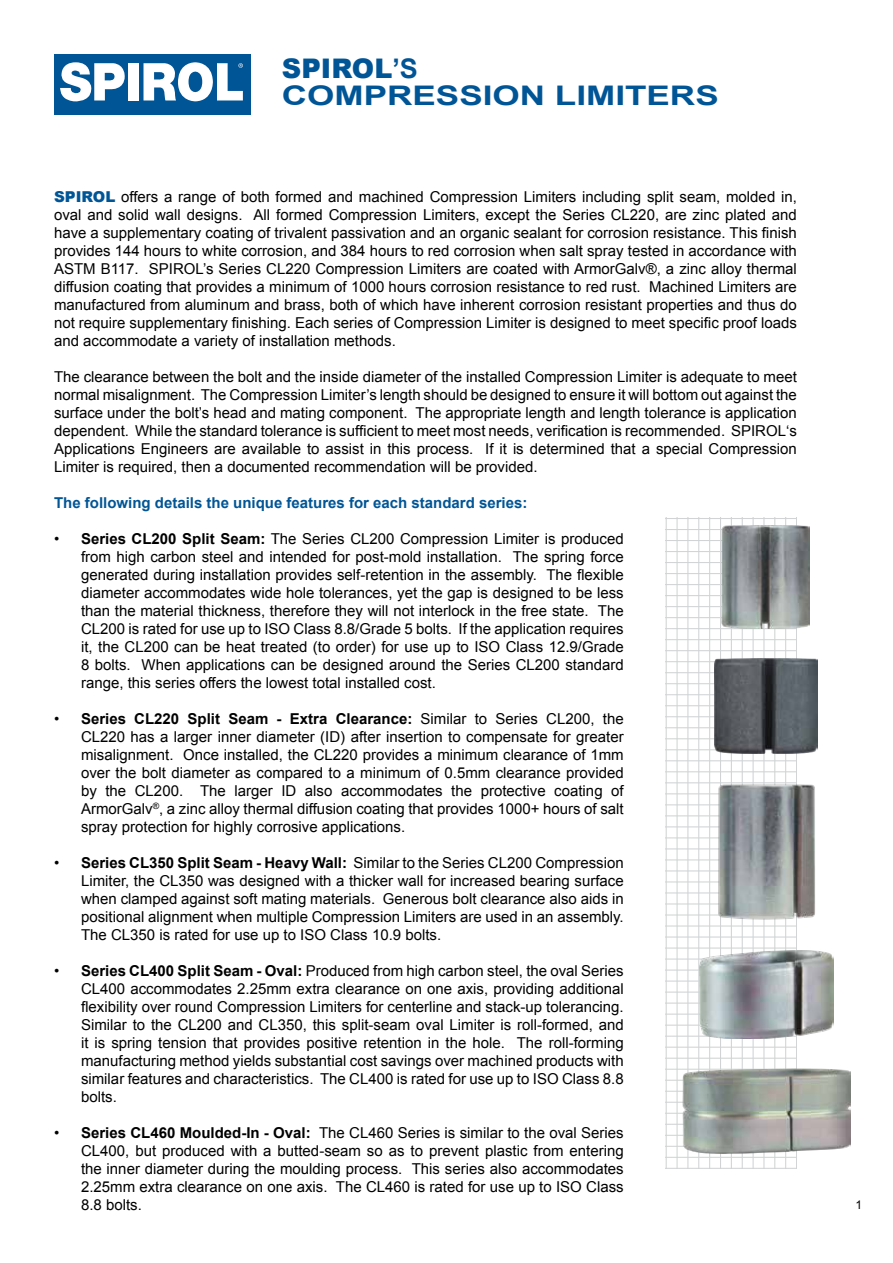
<style>
.page{position:relative;width:893px;height:1263px;background:#fff}
.page>*{position:absolute;margin:0;border:0;box-sizing:border-box;transform-origin:0 0}
.t1{font:700 27px/27px "Arial";color:#005596}
.t2{font:15px/18px "Arial";color:#000;text-align:justify}
.t3{font:700 15px "Arial";color:#005596}
.t4{font:12px "Arial";color:#000}
.s1{font-weight:900}
.s2{font-weight:900;color:#005596}
.s3{font-weight:700}
</style>
<div class="page">
<hr style="left:796px;top:518px;width:1px;height:651px;background:#d1d3d4">
<hr style="left:731px;top:518px;width:1px;height:651px;background:#d1d3d4">
<hr style="left:687px;top:518px;width:1px;height:651px;background:#d1d3d4">
<hr style="left:774px;top:518px;width:1px;height:651px;background:#d1d3d4">
<hr style="left:753px;top:518px;width:1px;height:651px;background:#d1d3d4">
<hr style="left:709px;top:518px;width:1px;height:651px;background:#d1d3d4">
<hr style="left:742px;top:518px;width:1px;height:651px;background:#d1d3d4">
<hr style="left:698px;top:518px;width:1px;height:651px;background:#d1d3d4">
<hr style="left:785px;top:518px;width:1px;height:651px;background:#d1d3d4">
<hr style="left:666px;top:518px;width:1px;height:651px;background:#d1d3d4">
<hr style="left:763px;top:518px;width:1px;height:651px;background:#d1d3d4">
<hr style="left:720px;top:518px;width:1px;height:651px;background:#d1d3d4">
<hr style="left:676px;top:518px;width:2px;height:651px;background:#d1d3d4">
<hr style="left:666px;top:716px;width:131px;height:1px;background:#d1d3d4">
<hr style="left:666px;top:540px;width:131px;height:1px;background:#d1d3d4">
<hr style="left:666px;top:1102px;width:131px;height:1px;background:#d1d3d4">
<hr style="left:666px;top:914px;width:131px;height:1px;background:#d1d3d4">
<hr style="left:666px;top:628px;width:131px;height:1px;background:#d1d3d4">
<hr style="left:666px;top:980px;width:131px;height:1px;background:#d1d3d4">
<hr style="left:666px;top:782px;width:131px;height:1px;background:#d1d3d4">
<hr style="left:666px;top:672px;width:131px;height:1px;background:#d1d3d4">
<hr style="left:666px;top:1058px;width:131px;height:1px;background:#d1d3d4">
<hr style="left:666px;top:826px;width:131px;height:1px;background:#d1d3d4">
<hr style="left:666px;top:584px;width:131px;height:1px;background:#d1d3d4">
<hr style="left:666px;top:1146px;width:131px;height:1px;background:#d1d3d4">
<hr style="left:666px;top:1002px;width:131px;height:2px;background:#d1d3d4">
<hr style="left:666px;top:903px;width:131px;height:1px;background:#d1d3d4">
<hr style="left:666px;top:738px;width:131px;height:1px;background:#d1d3d4">
<hr style="left:666px;top:694px;width:131px;height:1px;background:#d1d3d4">
<hr style="left:666px;top:518px;width:131px;height:1px;background:#d1d3d4">
<hr style="left:666px;top:1080px;width:131px;height:1px;background:#d1d3d4">
<hr style="left:666px;top:870px;width:131px;height:1px;background:#d1d3d4">
<hr style="left:666px;top:606px;width:131px;height:1px;background:#d1d3d4">
<hr style="left:666px;top:1168px;width:131px;height:1px;background:#d1d3d4">
<hr style="left:666px;top:936px;width:131px;height:1px;background:#d1d3d4">
<hr style="left:666px;top:760px;width:131px;height:1px;background:#d1d3d4">
<hr style="left:666px;top:650px;width:131px;height:1px;background:#d1d3d4">
<hr style="left:666px;top:1036px;width:131px;height:1px;background:#d1d3d4">
<hr style="left:666px;top:804px;width:131px;height:1px;background:#d1d3d4">
<hr style="left:666px;top:562px;width:131px;height:1px;background:#d1d3d4">
<hr style="left:666px;top:1124px;width:131px;height:1px;background:#d1d3d4">
<hr style="left:666px;top:969px;width:131px;height:1px;background:#d1d3d4">
<hr style="left:666px;top:859px;width:131px;height:1px;background:#d1d3d4">
<hr style="left:666px;top:705px;width:131px;height:1px;background:#d1d3d4">
<hr style="left:666px;top:529px;width:131px;height:1px;background:#d1d3d4">
<hr style="left:666px;top:1091px;width:131px;height:1px;background:#d1d3d4">
<hr style="left:666px;top:892px;width:131px;height:1px;background:#d1d3d4">
<hr style="left:666px;top:617px;width:131px;height:1px;background:#d1d3d4">
<hr style="left:666px;top:958px;width:131px;height:1px;background:#d1d3d4">
<hr style="left:666px;top:771px;width:131px;height:1px;background:#d1d3d4">
<hr style="left:666px;top:661px;width:131px;height:1px;background:#d1d3d4">
<hr style="left:666px;top:1047px;width:131px;height:1px;background:#d1d3d4">
<hr style="left:666px;top:815px;width:131px;height:1px;background:#d1d3d4">
<hr style="left:666px;top:573px;width:131px;height:1px;background:#d1d3d4">
<hr style="left:666px;top:1135px;width:131px;height:1px;background:#d1d3d4">
<hr style="left:666px;top:991px;width:131px;height:2px;background:#d1d3d4">
<hr style="left:666px;top:881px;width:131px;height:1px;background:#d1d3d4">
<hr style="left:666px;top:727px;width:131px;height:1px;background:#d1d3d4">
<hr style="left:666px;top:683px;width:131px;height:1px;background:#d1d3d4">
<hr style="left:666px;top:1069px;width:131px;height:1px;background:#d1d3d4">
<hr style="left:666px;top:848px;width:131px;height:1px;background:#d1d3d4">
<hr style="left:666px;top:595px;width:131px;height:1px;background:#d1d3d4">
<hr style="left:666px;top:1157px;width:131px;height:1px;background:#d1d3d4">
<hr style="left:666px;top:1025px;width:131px;height:1px;background:#d1d3d4">
<hr style="left:666px;top:925px;width:131px;height:1px;background:#d1d3d4">
<hr style="left:666px;top:749px;width:131px;height:1px;background:#d1d3d4">
<hr style="left:666px;top:639px;width:131px;height:1px;background:#d1d3d4">
<hr style="left:666px;top:1013px;width:131px;height:2px;background:#d1d3d4">
<hr style="left:666px;top:793px;width:131px;height:1px;background:#d1d3d4">
<hr style="left:666px;top:551px;width:131px;height:1px;background:#d1d3d4">
<hr style="left:666px;top:1113px;width:131px;height:1px;background:#d1d3d4">
<hr style="left:666px;top:947px;width:131px;height:1px;background:#d1d3d4">
<hr style="left:666px;top:837px;width:131px;height:1px;background:#d1d3d4">
<div style="left:54px;top:54px;width:196px;height:60px;background:#005596"></div>
<div style="left:128px;top:63px;width:10px;height:37px;background:#fff"></div>
<svg style="left:60px;top:62px;width:65px;height:40px"></svg>
<svg style="left:143px;top:62px;width:100px;height:40px"></svg>
<img style="left:717px;top:783px;width:98px;height:137px">
<img style="left:721px;top:525px;width:88px;height:103px">
<img style="left:682px;top:1068px;width:169px;height:85px">
<img style="left:699px;top:950px;width:134px;height:88px">
<img style="left:715px;top:658px;width:103px;height:95px">
<h1 class="t1" style="left:282px;top:56px;width:438px"><span class="s1">SPIROL</span>’S<br>COMPRESSION LIMITERS</h1>
<p class="t2" style="left:54px;top:188px;width:744px"><span class="s2">SPIROL</span> offers a range of both formed and machined Compression Limiters including split seam, molded in, oval and solid wall designs. All formed Compression Limiters, except the Series CL220, are zinc plated and have a supplementary coating of trivalent passivation and an organic sealant for corrosion resistance. This finish provides 144 hours to white corrosion, and 384 hours to red corrosion when salt spray tested in accordance with ASTM B117. SPIROL’s Series CL220 Compression Limiters are coated with ArmorGalv®, a zinc alloy thermal diffusion coating that provides a minimum of 1000 hours corrosion resistance to red rust. Machined Limiters are manufactured from aluminum and brass, both of which have inherent corrosion resistant properties and thus do not require supplementary finishing. Each series of Compression Limiter is designed to meet specific proof loads and accommodate a variety of installation methods.</p>
<p class="t2" style="left:54px;top:368px;width:744px">The clearance between the bolt and the inside diameter of the installed Compression Limiter is adequate to meet normal misalignment. The Compression Limiter’s length should be designed to ensure it will bottom out against the surface under the bolt’s head and mating component. The appropriate length and length tolerance is application dependent. While the standard tolerance is sufficient to meet most needs, verification is recommended. SPIROL‘s Applications Engineers are available to assist in this process. If it is determined that a special Compression Limiter is required, then a documented recommendation will be provided.</p>
<p class="t3" style="left:54px;top:492px;width:475px">The following details the unique features for each standard series:</p>
<p class="t2" style="left:81px;top:530px;width:544px;text-indent:-27px">• <span class="s3">Series CL200 Split Seam:</span> The Series CL200 Compression Limiter is produced from high carbon steel and intended for post-mold installation. The spring force generated during installation provides self-retention in the assembly. The flexible diameter accommodates wide hole tolerances, yet the gap is designed to be less than the material thickness, therefore they will not interlock in the free state. The CL200 is rated for use up to ISO Class 8.8/Grade 5 bolts. If the application requires it, the CL200 can be heat treated (to order) for use up to ISO Class 12.9/Grade 8 bolts. When applications can be designed around the Series CL200 standard range, this series offers the lowest total installed cost.</p>
<p class="t2" style="left:81px;top:710px;width:544px;text-indent:-27px">• <span class="s3">Series CL220 Split Seam - Extra Clearance:</span> Similar to Series CL200, the CL220 has a larger inner diameter (ID) after insertion to compensate for greater misalignment. Once installed, the CL220 provides a minimum clearance of 1mm over the bolt diameter as compared to a minimum of 0.5mm clearance provided by the CL200. The larger ID also accommodates the protective coating of ArmorGalv<sup>®</sup>, a zinc alloy thermal diffusion coating that provides 1000+ hours of salt spray protection for highly corrosive applications.</p>
<p class="t2" style="left:81px;top:854px;width:544px;text-indent:-27px">• <span class="s3">Series CL350 Split Seam - Heavy Wall:</span> Similar to the Series CL200 Compression Limiter, the CL350 was designed with a thicker wall for increased bearing surface when clamped against soft mating materials. Generous bolt clearance also aids in positional alignment when multiple Compression Limiters are used in an assembly.<br>The CL350 is rated for use up to ISO Class 10.9 bolts.</p>
<p class="t2" style="left:81px;top:962px;width:544px;text-indent:-27px">• <span class="s3">Series CL400 Split Seam - Oval:</span> Produced from high carbon steel, the oval Series CL400 accommodates 2.25mm extra clearance on one axis, providing additional flexibility over round Compression Limiters for centerline and stack-up tolerancing.<br>Similar to the CL200 and CL350, this split-seam oval Limiter is roll-formed, and it is spring tension that provides positive retention in the hole. The roll-forming manufacturing method yields substantial cost savings over machined products with similar features and characteristics. The CL400 is rated for use up to ISO Class 8.8 bolts.</p>
<p class="t2" style="left:81px;top:1124px;width:544px;text-indent:-27px">• <span class="s3">Series CL460 Moulded-In - Oval:</span> The CL460 Series is similar to the oval Series CL400, but produced with a butted-seam so as to prevent plastic from entering the inner diameter during the moulding process. This series also accommodates 2.25mm extra clearance on one axis. The CL460 is rated for use up to ISO Class 8.8 bolts.</p>
<p class="t4" style="left:855px;top:1197px;width:8px">1</p>
</div>
